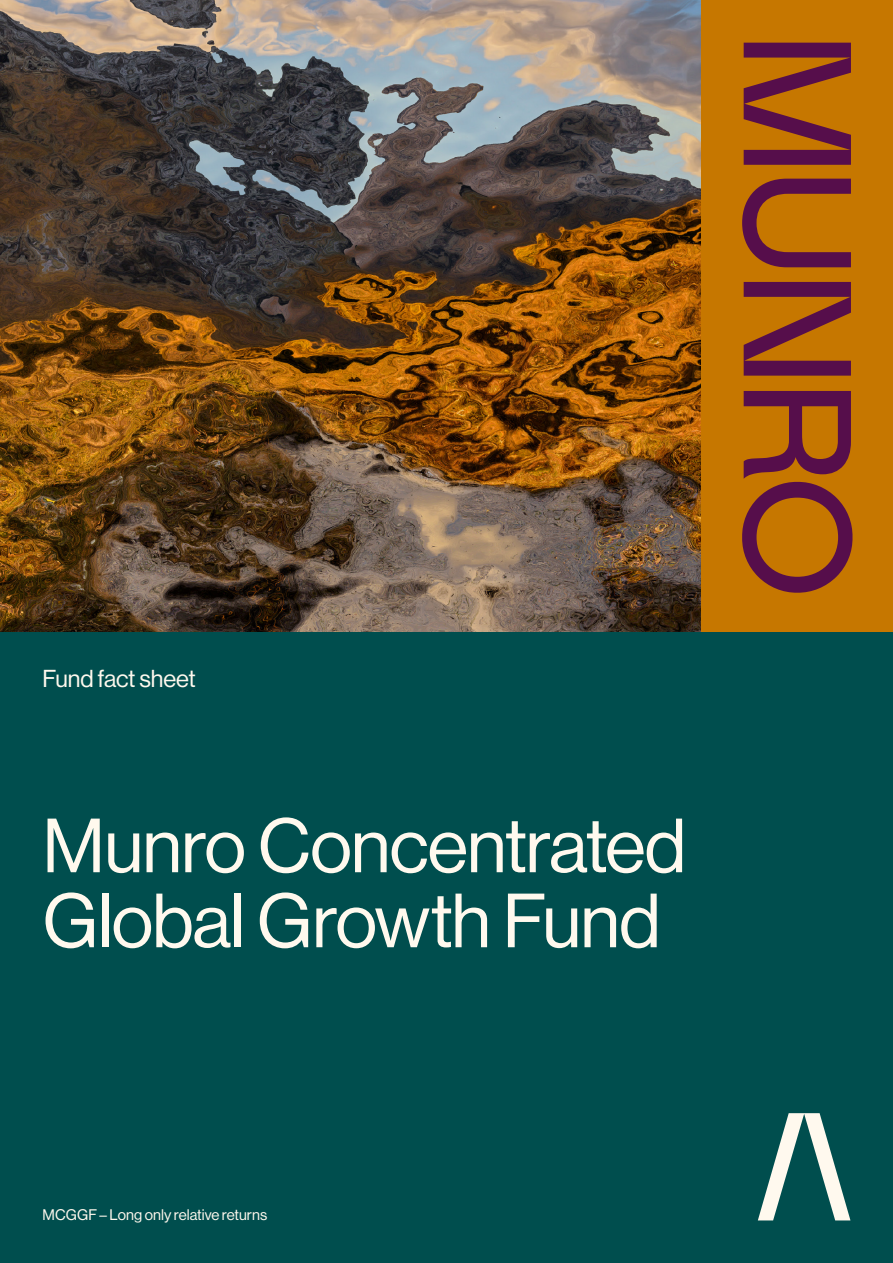
<style>
.page{position:relative;width:893px;height:1263px;background:#004e4e}
.page>*{position:absolute;margin:0;border:0;box-sizing:border-box;transform-origin:0 0}
.t1{font:75px/75px "N Haas Grotesk DS Pro 55 Rg";letter-spacing:-.01em;color:#fff9ee}
.t2{font:24px "N Haas Grotesk DS Pro 55 Rg";letter-spacing:-.005em;color:#fff9ee}
.t3{font:15px "N Haas Grotesk DS Pro 55 Rg";letter-spacing:.005em;color:#fff9ee}
</style>
<div class="page">
<img style="left:0;top:0;width:702px;height:631px">
<div style="left:702px;top:0;width:191px;height:631px;background:#c67700"></div>
<svg style="left:742px;top:179px;width:109px;height:88px"></svg>
<svg style="left:742px;top:391px;width:111px;height:202px"></svg>
<svg style="left:744px;top:43px;width:107px;height:122px"></svg>
<svg style="left:744px;top:282px;width:107px;height:94px"></svg>
<svg style="left:758px;top:1113px;width:92px;height:107px"></svg>
<p class="t2" style="left:43px;top:665px;width:155px">Fund fact sheet</p>
<p class="t1" style="left:43px;top:809px;width:645px">Munro Concentrated<br>Global Growth Fund</p>
<p class="t3" style="left:43px;top:1207px;width:226px">MCGGF – Long only relative returns</p>
</div>
